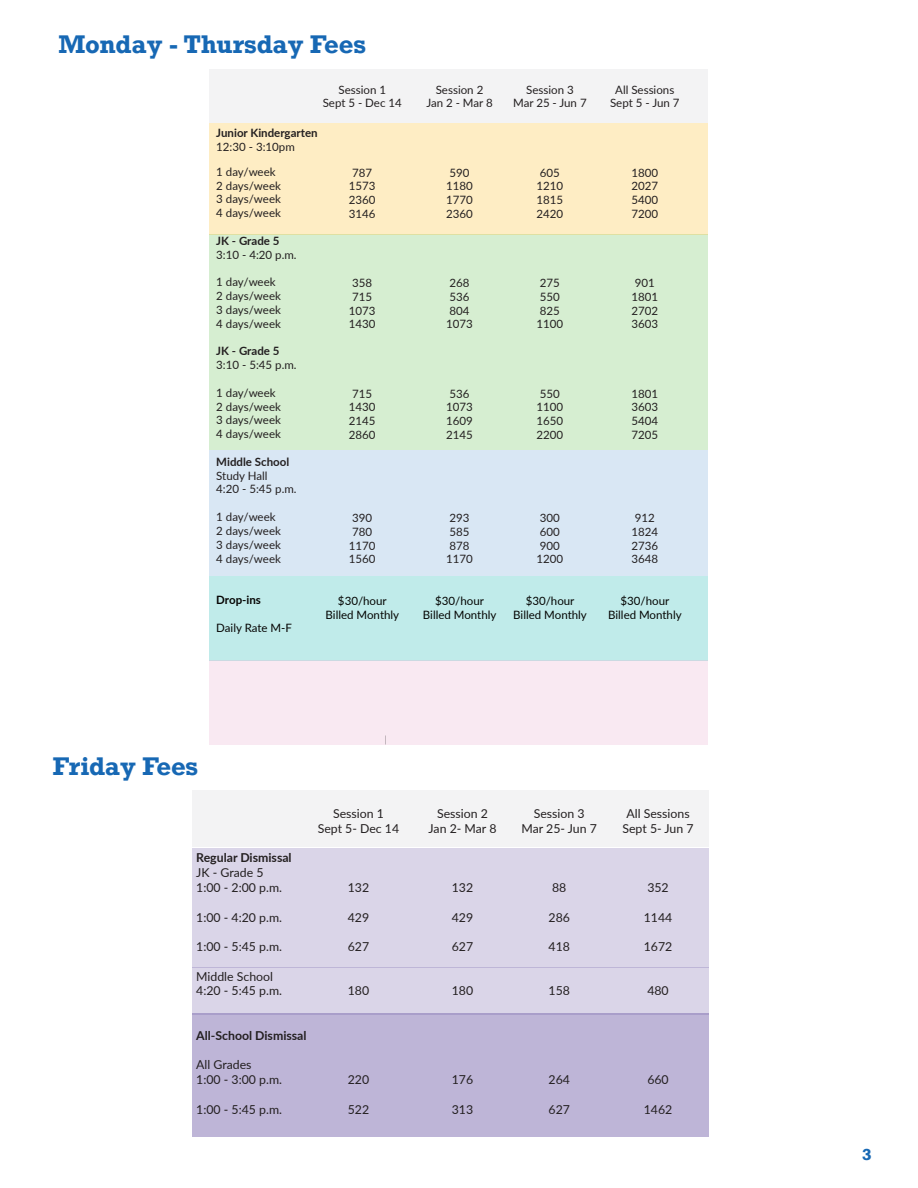
<style>
.page{position:relative;width:918px;height:1188px;background:#fff}
.page>*{position:absolute;margin:0;border:0;box-sizing:border-box;transform-origin:0 0}
.t1{font:700 24px "Rockwell";color:#1768b4}
.t2{font:700 15px "Rockwell";color:#1768b4}
.t3{font:12.3px/14.7px "Lato";color:#231f20;text-align:center}
.t4{font:700 12.3px "Lato";color:#231f20}
.t5{font:11.55px/13.8px "Lato";color:#231f20}
.t6{font:11.55px/13.8px "Lato";color:#040503;text-align:center}
.t7{font:700 11.55px "Lato";color:#231f20}
.t8{font:11.55px "Lato";color:#060504}
.t9{font:700 11.55px "Lato";color:#060504}
</style>
<div class="page">
<div style="left:210px;top:69px;width:498px;height:54px;background:#f3f3f4"></div>
<div style="left:210px;top:576px;width:498px;height:85px;background:#c0ebea"></div>
<div style="left:210px;top:450px;width:498px;height:126px;background:#d9e7f4"></div>
<div style="left:210px;top:342px;width:498px;height:108px;background:#d6eed1"></div>
<div style="left:210px;top:235px;width:498px;height:107px;background:#d6eed1"></div>
<div style="left:210px;top:123px;width:498px;height:112px;background:#feedc4"></div>
<div style="left:192px;top:790px;width:516px;height:57px;background:#f3f3f4"></div>
<div style="left:192px;top:1014px;width:516px;height:123px;background:#beb5d7"></div>
<div style="left:192px;top:967px;width:516px;height:47px;background:#dad5e8"></div>
<div style="left:192px;top:848px;width:516px;height:119px;background:#dad5e8"></div>
<div style="left:210px;top:660px;width:498px;height:85px;background:#f9e9f2"></div>
<h1 class="t1" style="left:59px;top:28px;width:309px">Monday - Thursday Fees</h1>
<p class="t5" style="left:323px;top:82px;width:81px;text-align:center">Session 1<br>Sept 5 - Dec 14</p>
<p class="t7" style="left:216px;top:124px;width:103px">Junior Kindergarten</p>
<p class="t5" style="left:216px;top:134px;width:80px;line-height:24.9px">12:30 - 3:10pm<br>1 day/week</p>
<p class="t5" style="left:216px;top:178px;width:66px;text-align:justify">2 days/week 3 days/week 4 days/week</p>
<p class="t7" style="left:216px;top:232px;width:65px">JK - Grade 5</p>
<p class="t5" style="left:216px;top:247px;width:82px">3:10 - 4:20 p.m.</p>
<p class="t5" style="left:216px;top:275px;width:66px">1 day/week<br>2 days/week<br>3 days/week<br>4 days/week</p>
<p class="t7" style="left:216px;top:343px;width:65px">JK - Grade 5</p>
<p class="t5" style="left:216px;top:358px;width:82px">3:10 - 5:45 p.m.</p>
<p class="t5" style="left:216px;top:385px;width:66px">1 day/week<br>2 days/week<br>3 days/week<br>4 days/week</p>
<p class="t7" style="left:216px;top:453px;width:74px">Middle School</p>
<p class="t5" style="left:216px;top:468px;width:82px">Study Hall<br>4:20 - 5:45 p.m.</p>
<p class="t5" style="left:216px;top:510px;width:66px">1 day/week<br>2 days/week<br>3 days/week<br>4 days/week</p>
<p class="t9" style="left:216px;top:591px;width:46px">Drop-ins</p>
<p class="t8" style="left:216px;top:619px;width:77px">Daily Rate M-F</p>
<p class="t5" style="left:349px;top:165px;width:28px">787<br>1573<br>2360<br>3146</p>
<p class="t5" style="left:349px;top:275px;width:28px">358<br>715<br>1073<br>1430</p>
<p class="t5" style="left:349px;top:386px;width:28px">715<br>1430<br>2145<br>2860</p>
<p class="t5" style="left:349px;top:510px;width:28px">390<br>780<br>1170<br>1560</p>
<p class="t6" style="left:326px;top:593px;width:75px">$30/hour<br>Billed Monthly</p>
<p class="t5" style="left:426px;top:82px;width:68px;text-align:center">Session 2<br>Jan 2 - Mar 8</p>
<p class="t5" style="left:513px;top:82px;width:75px;text-align:center">Session 3<br>Mar 25 - Jun 7</p>
<p class="t5" style="left:446px;top:165px;width:28px">590<br>1180<br>1770<br>2360</p>
<p class="t5" style="left:537px;top:165px;width:28px">605<br>1210<br>1815<br>2420</p>
<p class="t5" style="left:446px;top:275px;width:28px">268<br>536<br>804<br>1073</p>
<p class="t5" style="left:446px;top:386px;width:28px">536<br>1073<br>1609<br>2145</p>
<p class="t5" style="left:537px;top:275px;width:28px">275<br>550<br>825<br>1100</p>
<p class="t5" style="left:537px;top:386px;width:28px">550<br>1100<br>1650<br>2200</p>
<p class="t5" style="left:610px;top:82px;width:71px;text-align:center">All Sessions<br>Sept 5 - Jun 7</p>
<p class="t5" style="left:631px;top:165px;width:28px;text-align:justify">1800<br>2027<br>5400<br>7200</p>
<p class="t5" style="left:631px;top:275px;width:28px">901<br>1801<br>2702<br>3603</p>
<p class="t5" style="left:631px;top:386px;width:28px;text-align:justify">1801<br>3603<br>5404<br>7205</p>
<p class="t5" style="left:446px;top:510px;width:28px">293<br>585<br>878<br>1170</p>
<p class="t6" style="left:423px;top:593px;width:75px">$30/hour<br>Billed Monthly</p>
<p class="t5" style="left:537px;top:510px;width:28px">300<br>600<br>900<br>1200</p>
<p class="t6" style="left:513px;top:593px;width:75px">$30/hour<br>Billed Monthly</p>
<p class="t5" style="left:631px;top:510px;width:28px">912<br>1824<br>2736<br>3648</p>
<p class="t6" style="left:608px;top:593px;width:75px">$30/hour<br>Billed Monthly</p>
<h1 class="t1" style="left:53px;top:750px;width:147px">Friday Fees</h1>
<p class="t4" style="left:196px;top:849px;width:97px">Regular Dismissal</p>
<p class="t3" style="left:196px;top:865px;width:87px;text-align:left">JK - Grade 5<br>1:00 - 2:00 p.m.</p>
<p class="t3" style="left:196px;top:909px;width:87px">1:00 - 4:20 p.m.</p>
<p class="t3" style="left:196px;top:939px;width:87px">1:00 - 5:45 p.m.</p>
<p class="t3" style="left:196px;top:968px;width:87px;text-align:left">Middle School<br>4:20 - 5:45 p.m.</p>
<p class="t4" style="left:196px;top:1026px;width:112px">All-School Dismissal</p>
<p class="t3" style="left:196px;top:1057px;width:87px;text-align:left">All Grades<br>1:00 - 3:00 p.m.</p>
<p class="t3" style="left:196px;top:1101px;width:87px">1:00 - 5:45 p.m.</p>
<p class="t3" style="left:318px;top:806px;width:83px">Session 1<br>Sept 5- Dec 14</p>
<p class="t3" style="left:348px;top:880px;width:23px">132</p>
<p class="t3" style="left:348px;top:909px;width:23px">429</p>
<p class="t3" style="left:348px;top:939px;width:23px">627</p>
<p class="t3" style="left:348px;top:983px;width:23px">180</p>
<p class="t3" style="left:348px;top:1072px;width:23px">220</p>
<p class="t3" style="left:348px;top:1101px;width:23px">522</p>
<p class="t3" style="left:429px;top:806px;width:69px">Session 2<br>Jan 2- Mar 8</p>
<p class="t3" style="left:452px;top:880px;width:23px">132</p>
<p class="t3" style="left:452px;top:909px;width:23px">429</p>
<p class="t3" style="left:452px;top:939px;width:23px">627</p>
<p class="t3" style="left:452px;top:983px;width:23px">180</p>
<p class="t3" style="left:522px;top:806px;width:77px">Session 3<br>Mar 25- Jun 7</p>
<p class="t3" style="left:552px;top:880px;width:16px">88</p>
<p class="t3" style="left:549px;top:909px;width:23px">286</p>
<p class="t3" style="left:549px;top:939px;width:23px">418</p>
<p class="t3" style="left:549px;top:983px;width:23px">158</p>
<p class="t3" style="left:623px;top:806px;width:73px">All Sessions<br>Sept 5- Jun 7</p>
<p class="t3" style="left:647px;top:880px;width:23px">352</p>
<p class="t3" style="left:644px;top:909px;width:30px">1144</p>
<p class="t3" style="left:644px;top:939px;width:30px">1672</p>
<p class="t3" style="left:647px;top:983px;width:23px">480</p>
<p class="t3" style="left:452px;top:1072px;width:23px">176</p>
<p class="t3" style="left:452px;top:1101px;width:23px">313</p>
<p class="t3" style="left:549px;top:1072px;width:23px">264</p>
<p class="t3" style="left:549px;top:1101px;width:23px">627</p>
<p class="t3" style="left:647px;top:1072px;width:23px">660</p>
<p class="t3" style="left:644px;top:1101px;width:30px">1462</p>
<p class="t2" style="left:862px;top:1145px;width:11px">3</p>
</div>
